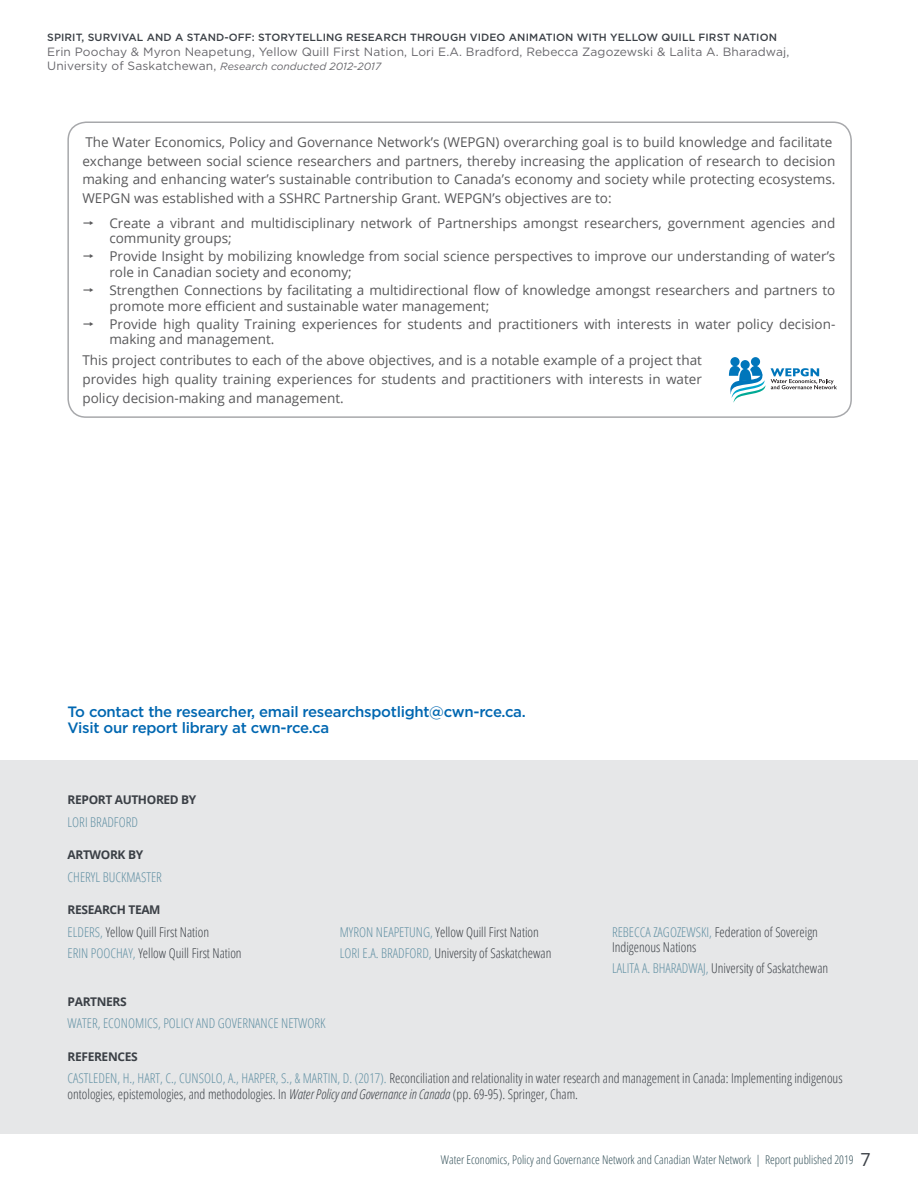
<style>
.page{position:relative;width:918px;height:1188px;background:#fff}
.page>*{position:absolute;margin:0;border:0;box-sizing:border-box;transform-origin:0 0}
.t1{font:500 15px/16.5px "Gotham";letter-spacing:-.02em;color:#0067b1}
.t2{font:13.5px/18.8px "Open Sans";color:#58585a}
.t3{font:300 condensed 13.5px/21.1px "Open Sans";color:#3b4046}
.t4{font:300 condensed 13.5px "Open Sans";color:#6190a3}
.t5{font:12px "Gotham";letter-spacing:.01em;color:#67666b}
.t6{font:300 condensed 12px "Open Sans";color:#345159}
.t7{font:700 12px "Open Sans";letter-spacing:-.03em;color:#3b4046}
.t8{font:500 10.5px "Gotham";letter-spacing:.01em;color:#3b4046}
.t9{font:italic 10.5px "Gotham";color:#67666b}
.s1{font-style:normal;font-size:12px}
.s2{color:#6190a3}
.s3{font-style:italic}
.s4{font-weight:400;font-stretch:normal;font-size:18px;color:#3b4046}
</style>
<div class="page">
<div style="left:0;top:760px;width:918px;height:374px;background:#e6e7e8"></div>
<div style="left:67px;top:122px;width:785px;height:296px;border:2px solid #a7a8ab;border-radius:18px"></div>
<svg style="left:729px;top:357px;width:108px;height:46px"></svg>
<p class="t8" style="left:47px;top:30px;width:731px">SPIRIT, SURVIVAL AND A STAND-OFF: STORYTELLING RESEARCH THROUGH VIDEO ANIMATION WITH YELLOW QUILL FIRST NATION</p>
<p class="t5" style="left:47px;top:45px;width:744px">Erin Poochay &amp; Myron Neapetung, Yellow Quill First Nation, Lori E.A. Bradford, Rebecca Zagozewski &amp; Lalita A. Bharadwaj,</p>
<p class="t9" style="left:47px;top:60px;width:336px"><span class="s1">University of Saskatchewan,</span> Research conducted 2012-2017</p>
<p class="t2" style="left:82px;top:132px;width:755px">The Water Economics, Policy and Governance Network’s (WEPGN) overarching goal is to build knowledge and facilitate exchange between social science researchers and partners, thereby increasing the application of research to decision making and enhancing water’s sustainable contribution to Canada’s economy and society while protecting ecosystems.<br>WEPGN was established with a SSHRC Partnership Grant. WEPGN’s objectives are to:</p>
<p class="t2" style="left:109px;top:215px;width:728px;line-height:15.8px">Create a vibrant and multidisciplinary network of Partnerships amongst researchers, government agencies and community groups;</p>
<p class="t2" style="left:109px;top:248px;width:727px;line-height:15.8px">Provide Insight by mobilizing knowledge from social science perspectives to improve our understanding of water’s role in Canadian society and economy;</p>
<p class="t2" style="left:109px;top:282px;width:728px;line-height:15.8px">Strengthen Connections by facilitating a multidirectional flow of knowledge amongst researchers and partners to promote more efficient and sustainable water management;</p>
<p class="t2" style="left:109px;top:316px;width:728px;line-height:15.8px">Provide high quality Training experiences for students and practitioners with interests in water policy decision&shy;making and management.</p>
<p class="t2" style="left:82px;top:351px;width:621px;text-align:justify">This project contributes to each of the above objectives, and is a notable example of a project that provides high quality training experiences for students and practitioners with interests in water policy decision-making and management.</p>
<p class="t1" style="left:68px;top:703px;width:460px">To contact the researcher, email researchspotlight@cwn-rce.ca.<br>Visit our report library at cwn-rce.ca</p>
<p class="t7" style="left:68px;top:791px;width:130px">REPORT AUTHORED BY</p>
<p class="t4" style="left:68px;top:813px;width:72px">LORI BRADFORD</p>
<p class="t7" style="left:68px;top:846px;width:77px">ARTWORK BY</p>
<p class="t4" style="left:68px;top:868px;width:96px">CHERYL BUCKMASTER</p>
<p class="t7" style="left:68px;top:901px;width:95px">RESEARCH TEAM</p>
<p class="t3" style="left:68px;top:921px;width:176px"><span class="s2">ELDERS,</span> Yellow Quill First Nation<br><span class="s2">ERIN POOCHAY,</span> Yellow Quill First Nation</p>
<p class="t3" style="left:340px;top:921px;width:213px"><span class="s2">MYRON NEAPETUNG,</span> Yellow Quill First Nation<br><span class="s2">LORI E.A. BRADFORD,</span> University of Saskatchewan</p>
<p class="t3" style="left:612px;top:923px;width:207px;line-height:15.8px"><span class="s2">REBECCA ZAGOZEWSKI,</span> Federation of Sovereign<br>Indigenous Nations</p>
<p class="t3" style="left:612px;top:958px;width:218px"><span class="s2">LALITA A. BHARADWAJ,</span> University of Saskatchewan</p>
<p class="t7" style="left:68px;top:993px;width:61px">PARTNERS</p>
<p class="t4" style="left:68px;top:1014px;width:260px">WATER, ECONOMICS, POLICY AND GOVERNANCE NETWORK</p>
<p class="t7" style="left:68px;top:1048px;width:72px">REFERENCES</p>
<p class="t3" style="left:68px;top:1070px;width:777px;line-height:15.8px"><span class="s2">CASTLEDEN, H., HART, C., CUNSOLO, A., HARPER, S., &amp; MARTIN, D. (2017).</span> Reconciliation and relationality in water research and management in Canada: Implementing indigenous ontologies, epistemologies, and methodologies. In <span class="s3">Water Policy and Governance in Canada</span> (pp. 69-95). Springer, Cham.</p>
<p class="t6" style="left:441px;top:1152px;width:431px">Water Economics, Policy and Governance Network and Canadian Water Network | Report published 2019 <span class="s4">7</span></p>
</div>
